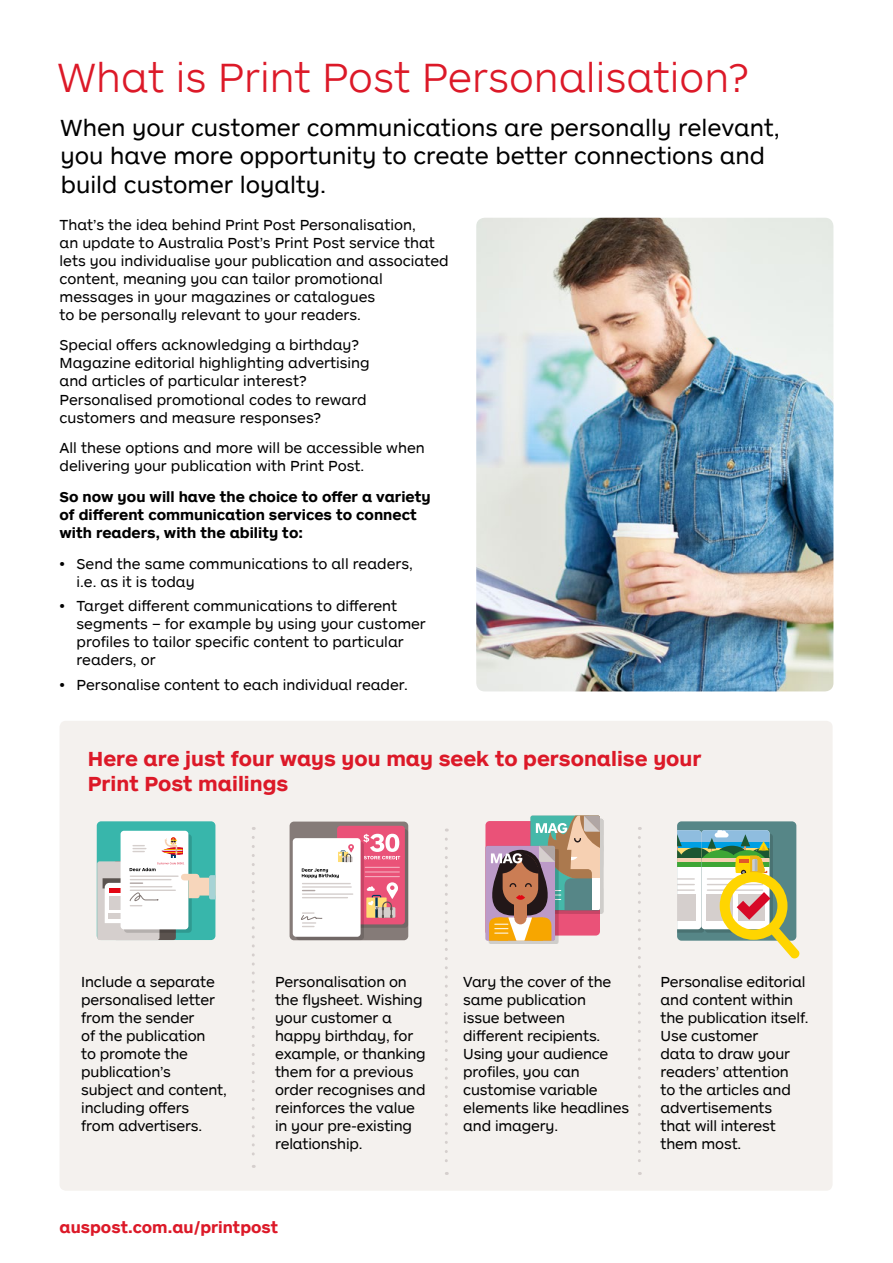
<style>
.page{position:relative;width:893px;height:1263px;background:#fff}
.page>*{position:absolute;margin:0;border:0;box-sizing:border-box;transform-origin:0 0}
.Heading{font:300 42px "AP Letter";color:#dc1928}
.Subheading{font:24px/28.8px "AP Letter";color:#000}
.Red_Headings{font:700 21px/25.2px "AP Letter";color:#dc1928}
.Website_Left{font:700 16.5px "AP Letter";color:#dc1928}
.Body_Copy{font:15px/18px "AP Letter";color:#000}
.Body_Copy-2{font:700 15px/18px "AP Letter";color:#000}
</style>
<div class="page">
<img style="left:476px;top:218px;width:357px;height:473px">
<div style="left:60px;top:721px;width:773px;height:470px;background:#f4f1ee;border-radius:6px"></div>
<svg style="left:252px;top:837px;width:3px;height:331px"></svg>
<svg style="left:445px;top:839px;width:3px;height:336px"></svg>
<svg style="left:638px;top:837px;width:3px;height:338px"></svg>
<div style="left:97px;top:821px;width:118px;height:119px;background:#38b6ab;border-radius:4px"></div>
<div style="left:114px;top:861px;width:62px;height:79px;background:#5b534f;border-radius:2px"></div>
<div style="left:97px;top:861px;width:62px;height:79px;background:#d5cfcd;border-radius:2px"></div>
<svg style="left:124px;top:834px;width:68px;height:99px"></svg>
<div style="left:121px;top:831px;width:67px;height:98px;background:#fff;border-radius:3px"></div>
<svg style="left:103px;top:837px;width:112px;height:86px"></svg>
<div style="left:184px;top:874px;width:12px;height:6px;background:#f7d6bb"></div>
<div style="left:290px;top:821px;width:118px;height:119px;background:#857b78;border-radius:4px"></div>
<div style="left:340px;top:829px;width:68px;height:99px;background:linear-gradient(to bottom,#716866,#716866);border-radius:3px"></div>
<div style="left:337px;top:826px;width:68px;height:98px;background:#ea5278;border-radius:3px"></div>
<svg style="left:363px;top:834px;width:37px;height:25px"></svg>
<svg style="left:366px;top:897px;width:21px;height:21px"></svg>
<svg style="left:367px;top:882px;width:31px;height:36px"></svg>
<hr style="left:365px;top:867px;width:34px;height:1px;background:#fff">
<hr style="left:365px;top:871px;width:34px;height:1px;background:#fff">
<hr style="left:365px;top:876px;width:34px;height:1px;background:#fff">
<svg style="left:296px;top:841px;width:68px;height:99px"></svg>
<div style="left:293px;top:838px;width:68px;height:99px;background:#fff;border-radius:3px"></div>
<hr style="left:303px;top:883px;width:47px;height:1px;background:#d5cfcd">
<hr style="left:303px;top:886px;width:48px;height:2px;background:#d5cfcd">
<svg style="left:303px;top:890px;width:12px;height:1px"></svg>
<hr style="left:303px;top:893px;width:50px;height:2px;background:#d5cfcd">
<hr style="left:303px;top:897px;width:44px;height:1px;background:#d5cfcd">
<svg style="left:301px;top:912px;width:22px;height:15px"></svg>
<svg style="left:302px;top:844px;width:52px;height:34px"></svg>
<svg style="left:485px;top:815px;width:118px;height:129px;background:#b38f85"></svg>
<div style="left:677px;top:821px;width:119px;height:120px;background:#568687;border-radius:4px"></div>
<svg style="left:677px;top:830px;width:123px;height:129px"></svg>
<h1 class="Heading" style="left:57px;top:51px;width:693px">What is Print Post Personalisation?</h1>
<h1 class="Subheading" style="left:60px;top:112px;width:721px">When your customer communications are personally relevant, you have more opportunity to create better connections and build customer loyalty.</h1>
<p class="Body_Copy" style="left:60px;top:215px;width:391px">That’s the idea behind Print Post Personalisation,<br>an update to Australia Post’s Print Post service that lets you individualise your publication and associated content, meaning you can tailor promotional messages in your magazines or catalogues<br>to be personally relevant to your readers.</p>
<p class="Body_Copy" style="left:60px;top:336px;width:312px">Special offers acknowledging a birthday?<br>Magazine editorial highlighting advertising and articles of particular interest?<br>Personalised promotional codes to reward customers and measure responses?</p>
<p class="Body_Copy" style="left:60px;top:438px;width:367px">All these options and more will be accessible when delivering your publication with Print Post.</p>
<p class="Body_Copy-2" style="left:60px;top:487px;width:373px">So now you will have the choice to offer a variety of different communication services to connect with readers, with the ability to:</p>
<p class="Body_Copy" style="left:77px;top:554px;width:338px;text-indent:-17px">• Send the same communications to all readers, i.e. as it is today</p>
<p class="Body_Copy" style="left:77px;top:596px;width:351px;text-indent:-17px">• Target different communications to different segments – for example by using your customer profiles to tailor specific content to particular readers, or</p>
<p class="Body_Copy" style="left:60px;top:675px;width:350px">• Personalise content to each individual reader.</p>
<h1 class="Red_Headings" style="left:88px;top:745px;width:615px">Here are just four ways you may seek to personalise your<br>Print Post mailings</h1>
<p class="Body_Copy" style="left:81px;top:972px;width:147px">Include a separate personalised letter from the sender<br>of the publication<br>to promote the publication’s<br>subject and content, including offers<br>from advertisers.</p>
<p class="Body_Copy" style="left:275px;top:972px;width:152px">Personalisation on the flysheet. Wishing your customer a happy birthday, for example, or thanking them for a previous order recognises and reinforces the value in your pre-existing relationship.</p>
<p class="Body_Copy" style="left:463px;top:972px;width:167px">Vary the cover of the same publication<br>issue between<br>different recipients.<br>Using your audience profiles, you can customise variable elements like headlines and imagery.</p>
<p class="Body_Copy" style="left:661px;top:972px;width:149px">Personalise editorial and content within the publication itself.<br>Use customer<br>data to draw your readers’ attention<br>to the articles and advertisements<br>that will interest them most.</p>
<p class="Website_Left" style="left:60px;top:1216px;width:220px">auspost.com.au/printpost</p>
</div>
